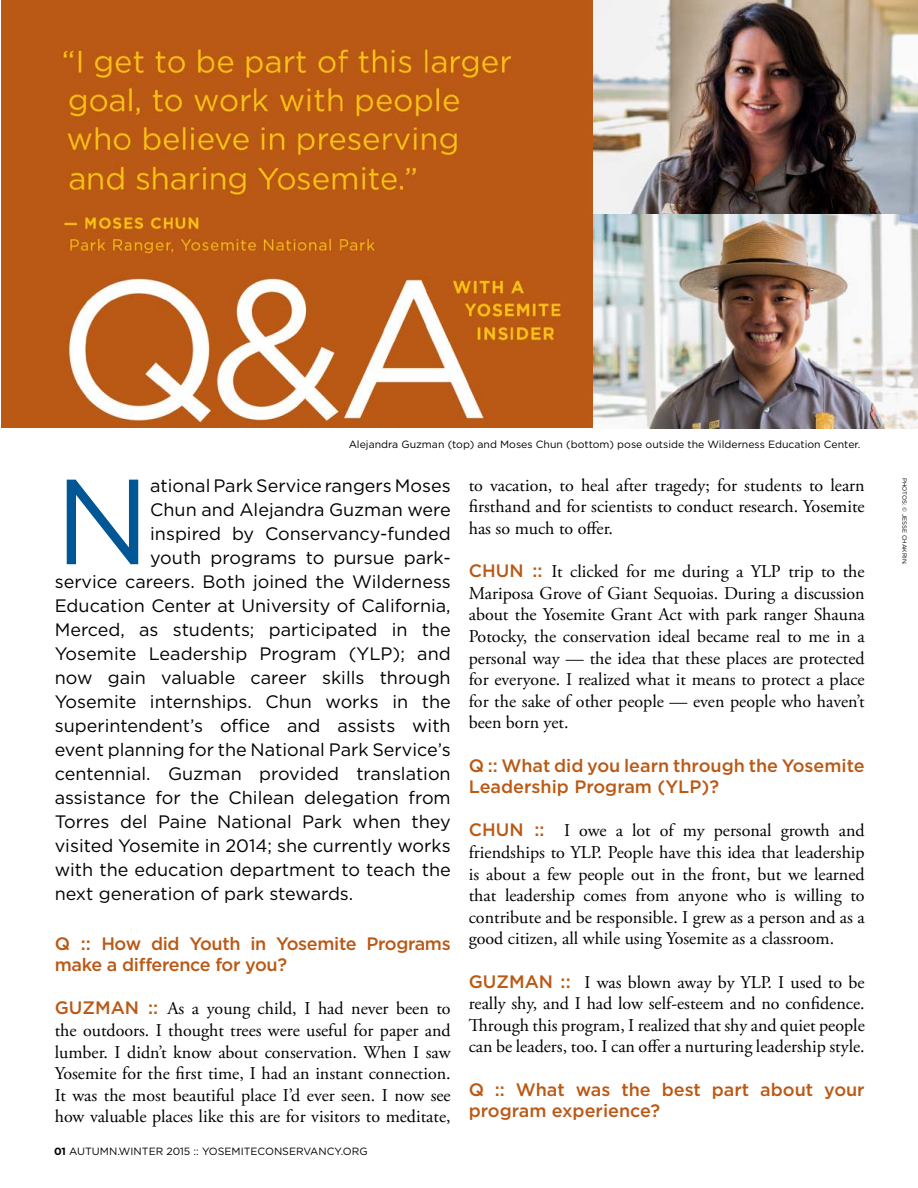
<style>
.page{position:relative;width:918px;height:1188px;background:#fff}
.page>*{position:absolute;margin:0;border:0;box-sizing:border-box;transform-origin:0 0}
.t1{font:120.9px "Gotham";color:#015696}
.t2{font:18px/21.6px "Adobe Garamond Pro";color:#000;text-align:justify}
.t3{font:18px "Gotham";color:#000}
.t4{font:500 18px/21.6px "Gotham";color:#ba5915}
.t5{font:500 18px/21.6px "Gotham";letter-spacing:-.02em;color:#ba5915}
.t6{font:10.5px "Gotham";color:#000}
.t7{font:6px "Gotham";color:#000}
.s1{font-family:"Gotham";font-weight:500;color:#ba5915}
.s2{font-weight:700}
</style>
<div class="page">
<img style="left:2px;top:0;width:916px;height:428px">
<p class="t6" style="left:349px;top:438px;width:513px">Alejandra Guzman (top) and Moses Chun (bottom) pose outside the Wilderness Education Center.</p>
<h1 class="t1" style="left:55px;top:444px;width:97px">N</h1>
<p class="t3" style="left:150px;top:474px;width:302px">ational Park Service rangers Moses</p>
<p class="t3" style="left:150px;top:498px;width:302px">Chun and Alejandra Guzman were</p>
<p class="t3" style="left:150px;top:522px;width:302px">inspired by Conservancy-funded</p>
<p class="t3" style="left:150px;top:546px;width:302px">youth programs to pursue park-</p>
<p class="t3" style="left:55px;top:570px;width:397px">service careers. Both joined the Wilderness</p>
<p class="t3" style="left:55px;top:594px;width:397px">Education Center at University of California,</p>
<p class="t3" style="left:55px;top:618px;width:398px">Merced, as students; participated in the</p>
<p class="t3" style="left:55px;top:642px;width:397px">Yosemite Leadership Program (YLP); and</p>
<p class="t3" style="left:55px;top:666px;width:397px">now gain valuable career skills through</p>
<p class="t3" style="left:55px;top:690px;width:397px">Yosemite internships. Chun works in the</p>
<p class="t3" style="left:55px;top:714px;width:397px">superintendent’s office and assists with</p>
<p class="t3" style="left:55px;top:738px;width:398px">event planning for the National Park Service’s</p>
<p class="t3" style="left:55px;top:762px;width:397px">centennial. Guzman provided translation</p>
<p class="t3" style="left:55px;top:786px;width:397px">assistance for the Chilean delegation from</p>
<p class="t3" style="left:55px;top:810px;width:397px">Torres del Paine National Park when they</p>
<p class="t3" style="left:55px;top:834px;width:397px">visited Yosemite in 2014; she currently works</p>
<p class="t3" style="left:55px;top:858px;width:398px">with the education department to teach the</p>
<p class="t3" style="left:55px;top:882px;width:300px">next generation of park stewards.</p>
<p class="t5" style="left:55px;top:932px;width:398px">Q :: How did Youth in Yosemite Programs make a difference for you?</p>
<p class="t2" style="left:55px;top:998px;width:398px"><span class="s1">GUZMAN ::</span> As a young child, I had never been to the outdoors. I thought trees were useful for paper and lumber. I didn’t know about conservation. When I saw Yosemite for the first time, I had an instant connection.<br>It was the most beautiful place I’d ever seen. I now see how valuable places like this are for visitors to meditate,</p>
<p class="t6" style="left:54px;top:1145px;width:315px"><span class="s2">01</span> AUTUMN.WINTER 2015 :: YOSEMITECONSERVANCY.ORG</p>
<p class="t2" style="left:469px;top:475px;width:397px">to vacation, to heal after tragedy; for students to learn firsthand and for scientists to conduct research. Yosemite has so much to offer.</p>
<p class="t2" style="left:469px;top:561px;width:398px"><span class="s1">CHUN ::</span> It clicked for me during a YLP trip to the Mariposa Grove of Giant Sequoias. During a discussion about the Yosemite Grant Act with park ranger Shauna Potocky, the conservation ideal became real to me in a personal way — the idea that these places are protected for everyone. I realized what it means to protect a place for the sake of other people — even people who haven’t been born yet.</p>
<p class="t4" style="left:469px;top:754px;width:397px">Q :: What did you learn through the Yosemite<br>Leadership Program (YLP)?</p>
<p class="t2" style="left:469px;top:820px;width:397px"><span class="s1">CHUN ::</span> I owe a lot of my personal growth and friendships to YLP. People have this idea that leadership is about a few people out in the front, but we learned that leadership comes from anyone who is willing to contribute and be responsible. I grew as a person and as a good citizen, all while using Yosemite as a classroom.</p>
<p class="t2" style="left:469px;top:972px;width:398px"><span class="s1">GUZMAN ::</span> I was blown away by YLP. I used to be really shy, and I had low self-esteem and no confidence.<br>Through this program, I realized that shy and quiet people can be leaders, too. I can offer a nurturing leadership style.</p>
<p class="t4" style="left:469px;top:1078px;width:397px">Q :: What was the best part about your program experience?</p>
<p class="t7" style="left:909px;top:478px;width:89px;rotate:90deg">PHOTOS: © JESSE CHAKRIN.</p>
</div>
